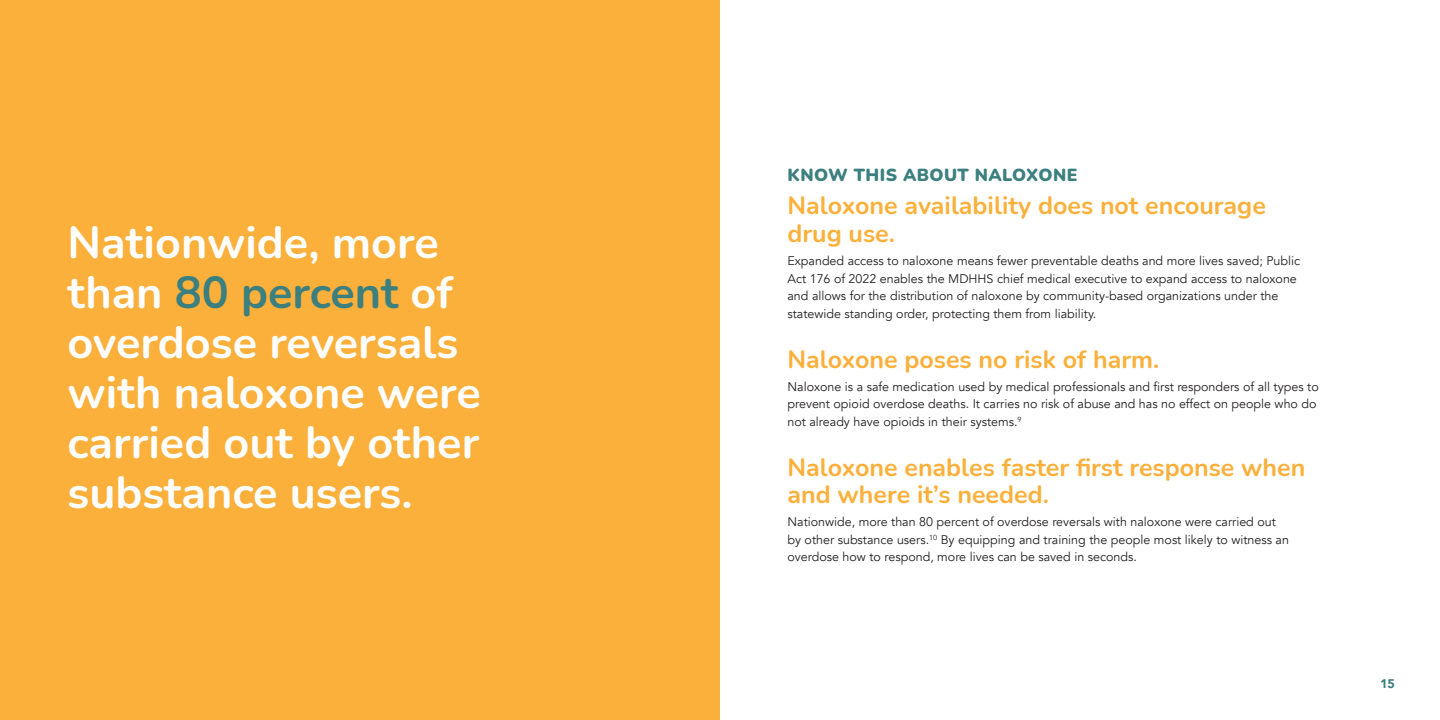
<style>
.page{position:relative;width:1440px;height:720px;background:#fff}
.page>*{position:absolute;margin:0;border:0;box-sizing:border-box;transform-origin:0 0}
.t1{font:700 45px/50px "Nunito";color:#fff}
.t2{font:700 25px/27.5px "Nunito";color:#fbb03b}
.t3{font:900 17.5px "Nunito";letter-spacing:.025em;color:#3c7f7f}
.body{font:12.5px/17.5px "Avenir";color:#231f20}
.t4{font:900 12.5px "Avenir";color:#3c7f7f}
.s1{color:#3c7f7f}
</style>
<div class="page">
<div style="left:0;top:0;width:720px;height:720px;background:#fbb03b"></div>
<p class="t1" style="left:68px;top:215px;width:415px">Nationwide, more than <span class="s1">80 percent</span> of overdose reversals with naloxone were carried out by other substance users.</p>
<p class="t3" style="left:788px;top:163px;width:291px">KNOW THIS ABOUT NALOXONE</p>
<h1 class="t2" style="left:788px;top:191px;width:480px">Naloxone availability does not encourage drug use.</h1>
<p class="body" style="left:788px;top:252px;width:514px">Expanded access to naloxone means fewer preventable deaths and more lives saved; Public Act 176 of 2022 enables the MDHHS chief medical executive to expand access to naloxone and allows for the distribution of naloxone by community-based organizations under the statewide standing order, protecting them from liability.</p>
<h1 class="t2" style="left:788px;top:344px;width:373px">Naloxone poses no risk of harm.</h1>
<p class="body" style="left:788px;top:378px;width:533px">Naloxone is a safe medication used by medical professionals and first responders of all types to prevent opioid overdose deaths. It carries no risk of abuse and has no effect on people who do not already have opioids in their systems.<sup>9</sup></p>
<h1 class="t2" style="left:788px;top:452px;width:519px">Naloxone enables faster first response when and where it’s needed.</h1>
<p class="body" style="left:788px;top:514px;width:503px">Nationwide, more than 80 percent of overdose reversals with naloxone were carried out by other substance users.<sup>10</sup> By equipping and training the people most likely to witness an overdose how to respond, more lives can be saved in seconds.</p>
<p class="t4" style="left:1380px;top:672px;width:16px">15</p>
</div>
